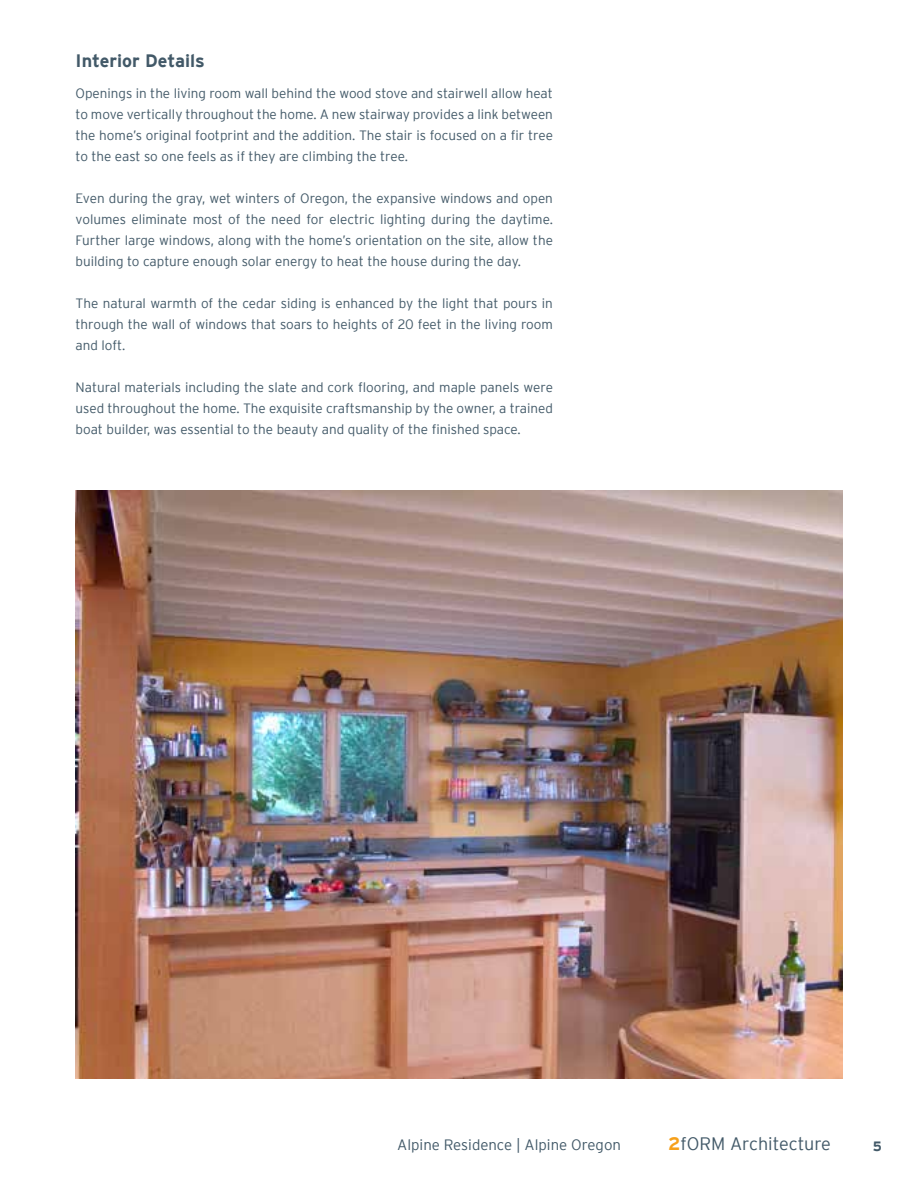
<style>
.page{position:relative;width:918px;height:1188px;background:#fff}
.page>*{position:absolute;margin:0;border:0;box-sizing:border-box;transform-origin:0 0}
.t1{font:300 18px "Interstate";color:#425968}
.t2{font:700 18px "Interstate";color:#425968}
.t3{font:300 15px "Interstate";color:#425968}
.t4{font:300 13.5px/21px "Interstate";color:#425968;text-align:justify}
.t5{font:700 13.5px "Interstate";color:#425968}
.s1{font-weight:700;color:#f6a01a}
</style>
<div class="page">
<img style="left:76px;top:491px;width:766px;height:587px">
<h1 class="t2" style="left:76px;top:50px;width:131px">Interior Details</h1>
<p class="t4" style="left:76px;top:83px;width:479px">Openings in the living room wall behind the wood stove and stairwell allow heat to move vertically throughout the home. A new stairway provides a link between the home’s original footprint and the addition. The stair is focused on a fir tree to the east so one feels as if they are climbing the tree.</p>
<p class="t4" style="left:76px;top:188px;width:479px">Even during the gray, wet winters of Oregon, the expansive windows and open volumes eliminate most of the need for electric lighting during the daytime.<br>Further large windows, along with the home’s orientation on the site, allow the building to capture enough solar energy to heat the house during the day.</p>
<p class="t4" style="left:76px;top:293px;width:479px">The natural warmth of the cedar siding is enhanced by the light that pours in through the wall of windows that soars to heights of 20 feet in the living room and loft.</p>
<p class="t4" style="left:76px;top:377px;width:479px">Natural materials including the slate and cork flooring, and maple panels were used throughout the home. The exquisite craftsmanship by the owner, a trained boat builder, was essential to the beauty and quality of the finished space.</p>
<p class="t3" style="left:397px;top:1137px;width:225px">Alpine Residence | Alpine Oregon</p>
<h1 class="t1" style="left:668px;top:1134px;width:164px"><span class="s1">2</span>fORM Architecture</h1>
<p class="t5" style="left:873px;top:1139px;width:11px">5</p>
</div>
